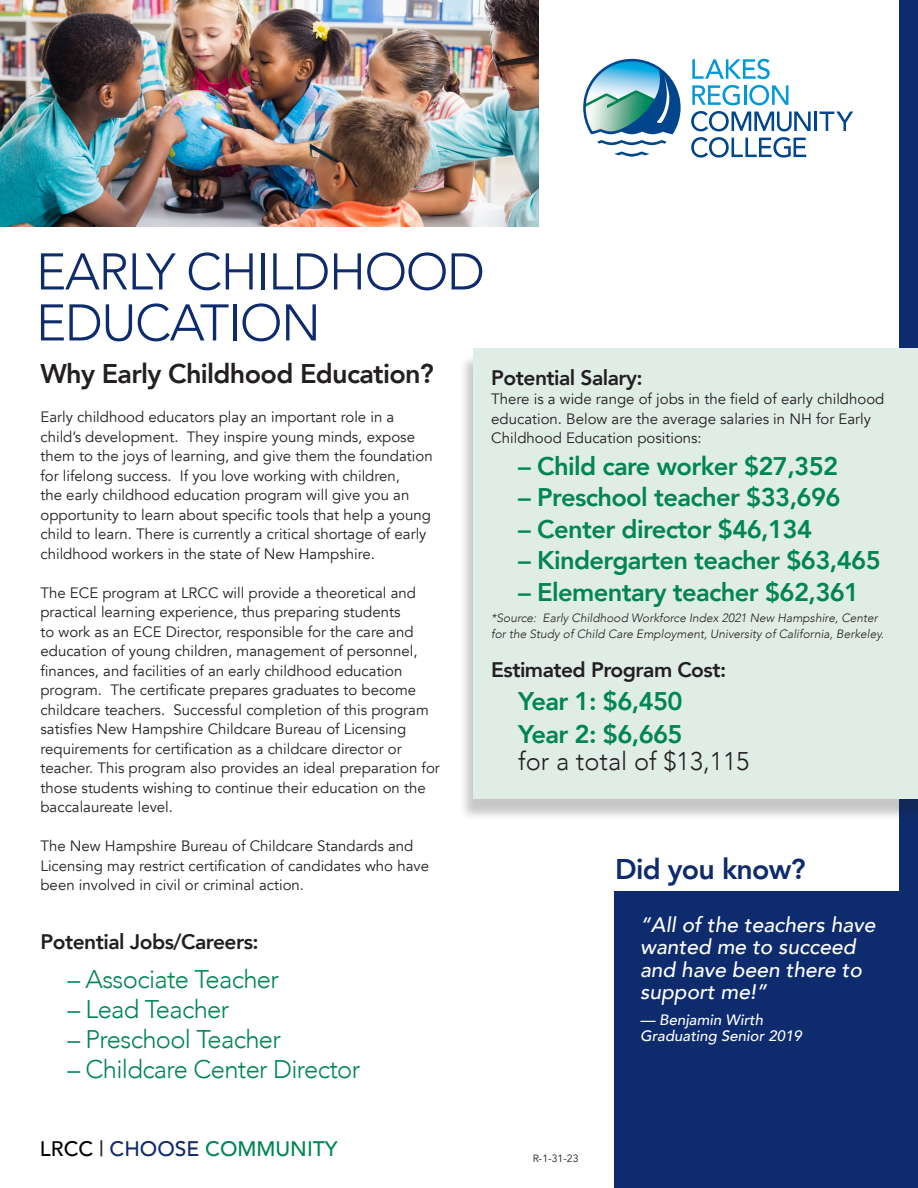
<style>
.page{position:relative;width:918px;height:1188px;background:#fff}
.page>*{position:absolute;margin:0;border:0;box-sizing:border-box;transform-origin:0 0}
.t1{font:300 51px/51px "Avenir";letter-spacing:-.025em;color:#0d2b6d}
.t2{font:800 28.5px "Avenir";letter-spacing:-.025em;color:#0d2b6d}
.t3{font:800 27px "Avenir";letter-spacing:-.025em;color:#231f20}
.t4{font:800 25.5px "Avenir";letter-spacing:-.025em;color:#008553}
.t5{font:300 25.5px "Avenir";letter-spacing:-.025em;color:#008553}
.t6{font:300 25.5px "Avenir";color:#231f20}
.t7{font:italic 500 21px/22.5px "Avenir";color:#fff}
.t8{font:800 21px "Avenir";letter-spacing:-.025em;color:#231f20}
.t9{font:500 21px "Avenir";color:#008553}
.t10{font:15px/19.5px "Avenir";color:#231f20}
.t11{font:italic 500 15px "Avenir";color:#fff}
.t12{font:italic 300 12px/16.5px "Avenir";color:#231f20}
.t13{font:12px "Avenir";color:#231f20}
.t14{font:10.5px "Avenir";color:#231f20}
.s1{color:#000}
.s2{color:#231f20}
.s3{color:#0d2b6d}
</style>
<div class="page">
<div style="left:899px;top:0;width:19px;height:1188px;background:#0d2b6d"></div>
<svg style="left:597px;top:140px;width:70px;height:5px"></svg>
<svg style="left:614px;top:151px;width:36px;height:6px"></svg>
<svg style="left:583px;top:59px;width:98px;height:75px"></svg>
<svg style="left:692px;top:59px;width:78px;height:20px"></svg>
<svg style="left:692px;top:85px;width:48px;height:20px"></svg>
<hr style="left:744px;top:85px;width:2px;height:20px;background:#009ada">
<svg style="left:749px;top:85px;width:39px;height:20px"></svg>
<svg style="left:691px;top:111px;width:120px;height:20px"></svg>
<hr style="left:814px;top:112px;width:3px;height:19px;background:#01468c">
<svg style="left:820px;top:112px;width:33px;height:19px"></svg>
<svg style="left:691px;top:137px;width:115px;height:21px"></svg>
<div style="left:459px;top:354px;width:459px;height:467px;background:#231f20;opacity:.25"></div>
<div style="left:473px;top:348px;width:445px;height:451px;background:#e0ede6"></div>
<div style="left:615px;top:891px;width:303px;height:297px;background:#0d2b6d"></div>
<img style="left:0;top:0;width:539px;height:226px">
<p class="t1" style="left:36px;top:246px;width:450px">EARLY CHILDHOOD<br>EDUCATION</p>
<p class="t3" style="left:40px;top:353px;width:395px">Why Early Childhood Education?</p>
<p class="t10" style="left:40px;top:408px;width:394px">Early childhood educators play an important role in a child’s development. They inspire young minds, expose them to the joys of learning, and give them the foundation for lifelong success. If you love working with children,<br>the early childhood education program will give you an opportunity to learn about specific tools that help a young child to learn. There is currently a critical shortage of early childhood workers in the state of New Hampshire.</p>
<p class="t10" style="left:40px;top:583px;width:401px">The ECE program at LRCC will provide a theoretical and practical learning experience, thus preparing students<br>to work as an ECE Director, responsible for the care and education of young children, management of personnel, finances, and facilities of an early childhood education program. The certificate prepares graduates to become childcare teachers. Successful completion of this program satisfies New Hampshire Childcare Bureau of Licensing requirements for certification as a childcare director or teacher. This program also provides an ideal preparation for those students wishing to continue their education on the baccalaureate level.</p>
<p class="t10" style="left:40px;top:837px;width:390px">The New Hampshire Bureau of Childcare Standards and<br>Licensing may restrict certification of candidates who have been involved in civil or criminal action.</p>
<p class="t8" style="left:491px;top:361px;width:153px">Potential Salary:</p>
<p class="t10" style="left:491px;top:390px;width:395px">There is a wide range of jobs in the field of early childhood education. Below are the average salaries in NH for Early<br>Childhood Education positions:</p>
<p class="t4" style="left:518px;top:446px;width:322px">– Child care worker $27,352</p>
<p class="t4" style="left:518px;top:478px;width:324px">– Preschool teacher $33,696</p>
<p class="t4" style="left:518px;top:509px;width:295px">– Center director $46,134</p>
<p class="t4" style="left:518px;top:541px;width:364px">– Kindergarten teacher $63,465</p>
<p class="t4" style="left:518px;top:572px;width:343px">– Elementary teacher $62,361</p>
<p class="t12" style="left:491px;top:609px;width:394px">*Source: Early Childhood Workforce Index 2021 New Hampshire, Center for the Study of Child Care Employment, University of California, Berkeley.</p>
<p class="t8" style="left:491px;top:654px;width:236px">Estimated Program Cost:</p>
<p class="t4" style="left:518px;top:682px;width:166px">Year 1: $6,450</p>
<p class="t4" style="left:518px;top:715px;width:166px">Year 2: $6,665</p>
<p class="t6" style="left:518px;top:746px;width:233px">for a total of $13,115</p>
<h2 class="t2" style="left:615px;top:847px;width:192px">Did you know?</h2>
<p class="t8" style="left:40px;top:925px;width:220px">Potential Jobs/Careers:</p>
<p class="t5" style="left:68px;top:964px;width:213px">– Associate Teacher</p>
<p class="t5" style="left:68px;top:994px;width:163px">– Lead Teacher</p>
<p class="t5" style="left:68px;top:1024px;width:215px">– Preschool Teacher</p>
<p class="t5" style="left:68px;top:1054px;width:294px">– Childcare Center Director</p>
<p class="t7" style="left:640px;top:913px;width:237px">“All of the teachers have wanted me to succeed and have been there to support me!”</p>
<p class="t11" style="left:640px;top:1010px;width:125px">— Benjamin Wirth</p>
<p class="t11" style="left:640px;top:1027px;width:163px">Graduating Senior 2019</p>
<p class="t9" style="left:40px;top:1131px;width:299px"><span class="s1">LRCC</span> <span class="s2">|</span> <span class="s3">CHOOSE</span> COMMUNITY</p>
<p class="t13" style="left:536px;top:1152px;width:59px">R-03.15.22</p>
<p class="t14" style="left:533px;top:1152px;width:47px">R-1-31-23</p>
</div>
